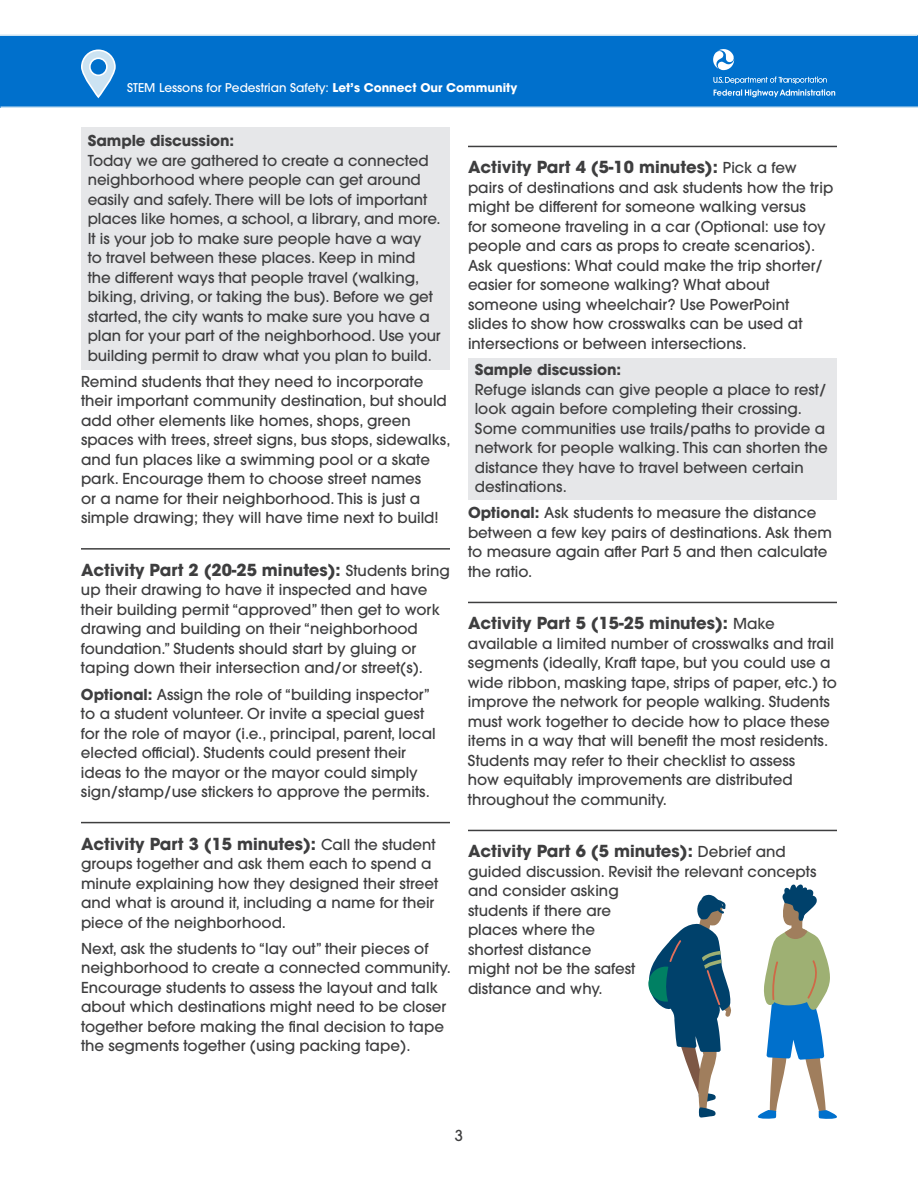
<style>
.page{position:relative;width:918px;height:1188px;background:#fff}
.page>*{position:absolute;margin:0;border:0;box-sizing:border-box;transform-origin:0 0}
.t1{font:700 16.5px "ITC Avant Garde Pro";color:#3e3e3f}
.t2{font:500 15px/19.5px "ITC Avant Garde Pro";color:#3e3e3f}
.t3{font:700 15px "ITC Avant Garde Pro";letter-spacing:-.005em;color:#3e3e3f}
.t4{font:500 12px "ITC Avant Garde Pro";color:#fff}
.s1{font-weight:700}
.s2{font-weight:500;font-size:15px}
</style>
<div class="page">
<div style="left:0;top:35px;width:918px;height:73px;background:#0070cc"></div>
<hr style="left:1px;top:106px;width:917px;height:2px;background:#cce3f2">
<hr style="left:0;top:34px;width:917px;height:2px;background:#cce3f2">
<svg style="left:81px;top:49px;width:35px;height:50px"></svg>
<div style="left:81px;top:127px;width:369px;height:243px;background:#e6e7e9"></div>
<div style="left:468px;top:359px;width:369px;height:141px;background:#e6e7e9"></div>
<hr style="left:81px;top:548px;width:369px;height:2px;background:#3e3e3f">
<hr style="left:81px;top:822px;width:369px;height:1px;background:#3e3e3f">
<hr style="left:468px;top:146px;width:369px;height:1px;background:#3e3e3f">
<hr style="left:468px;top:602px;width:369px;height:1px;background:#3e3e3f">
<hr style="left:468px;top:830px;width:369px;height:1px;background:#3e3e3f">
<svg style="left:758px;top:884px;width:79px;height:235px"></svg>
<svg style="left:648px;top:895px;width:83px;height:223px"></svg>
<svg style="left:713px;top:49px;width:21px;height:22px"></svg>
<svg style="left:714px;top:77px;width:121px;height:20px"></svg>
<p class="t4" style="left:127px;top:80px;width:392px">STEM Lessons for Pedestrian Safety: <span class="s1">Let’s Connect Our Community</span></p>
<h3 class="t3" style="left:88px;top:131px;width:148px">Sample discussion:</h3>
<p class="t2" style="left:88px;top:150px;width:355px">Today we are gathered to create a connected neighborhood where people can get around easily and safely. There will be lots of important places like homes, a school, a library, and more.<br>It is your job to make sure people have a way<br>to travel between these places. Keep in mind the different ways that people travel (walking, biking, driving, or taking the bus). Before we get started, the city wants to make sure you have a plan for your part of the neighborhood. Use your building permit to draw what you plan to build.</p>
<p class="t2" style="left:81px;top:371px;width:371px">Remind students that they need to incorporate their important community destination, but should add other elements like homes, shops, green spaces with trees, street signs, bus stops, sidewalks, and fun places like a swimming pool or a skate park. Encourage them to choose street names<br>or a name for their neighborhood. This is just a simple drawing; they will have time next to build!</p>
<h2 class="t1" style="left:81px;top:559px;width:370px">Activity Part 2 (20-25 minutes): <span class="s2">Students bring</span></h2>
<p class="t2" style="left:81px;top:580px;width:360px">up their drawing to have it inspected and have their building permit “approved” then get to work drawing and building on their “neighborhood foundation.” Students should start by gluing or taping down their intersection and/or street(s).</p>
<h3 class="t2" style="left:81px;top:684px;width:351px"><span class="s1">Optional:</span> Assign the role of “building inspector”</h3>
<p class="t2" style="left:81px;top:704px;width:356px">to a student volunteer. Or invite a special guest for the role of mayor (i.e., principal, parent, local elected official). Students could present their ideas to the mayor or the mayor could simply sign/stamp/use stickers to approve the permits.</p>
<h2 class="t1" style="left:81px;top:832px;width:356px">Activity Part 3 (15 minutes): <span class="s2">Call the student</span></h2>
<p class="t2" style="left:81px;top:854px;width:359px">groups together and ask them each to spend a minute explaining how they designed their street and what is around it, including a name for their piece of the neighborhood.</p>
<p class="t2" style="left:81px;top:938px;width:372px">Next, ask the students to “lay out” their pieces of neighborhood to create a connected community.<br>Encourage students to assess the layout and talk about which destinations might need to be closer together before making the final decision to tape the segments together (using packing tape).</p>
<h2 class="t1" style="left:468px;top:156px;width:330px">Activity Part 4 (5-10 minutes): <span class="s2">Pick a few</span></h2>
<p class="t2" style="left:468px;top:178px;width:367px">pairs of destinations and ask students how the trip might be different for someone walking versus<br>for someone traveling in a car (Optional: use toy people and cars as props to create scenarios).<br>Ask questions: What could make the trip shorter/ easier for someone walking? What about someone using wheelchair? Use PowerPoint<br>slides to show how crosswalks can be used at intersections or between intersections.</p>
<h3 class="t3" style="left:475px;top:360px;width:148px">Sample discussion:</h3>
<p class="t2" style="left:475px;top:379px;width:355px">Refuge islands can give people a place to rest/ look again before completing their crossing.<br>Some communities use trails/paths to provide a network for people walking. This can shorten the distance they have to travel between certain destinations.</p>
<h3 class="t2" style="left:468px;top:503px;width:350px"><span class="s1">Optional:</span> Ask students to measure the distance</h3>
<p class="t2" style="left:468px;top:523px;width:365px">between a few key pairs of destinations. Ask them to measure again after Part 5 and then calculate the ratio.</p>
<h2 class="t1" style="left:468px;top:612px;width:308px">Activity Part 5 (15-25 minutes): <span class="s2">Make</span></h2>
<p class="t2" style="left:468px;top:634px;width:371px">available a limited number of crosswalks and trail segments (ideally, Kraft tape, but you could use a wide ribbon, masking tape, strips of paper, etc.) to improve the network for people walking. Students must work together to decide how to place these items in a way that will benefit the most residents.<br>Students may refer to their checklist to assess<br>how equitably improvements are distributed throughout the community.</p>
<h2 class="t1" style="left:468px;top:840px;width:319px">Activity Part 6 (5 minutes): <span class="s2">Debrief and</span></h2>
<p class="t2" style="left:468px;top:862px;width:350px">guided discussion. Revisit the relevant concepts and consider asking<br>students if there are<br>places where the<br>shortest distance<br>might not be the safest<br>distance and why.</p>
<p class="t2" style="left:455px;top:1126px;width:10px">3</p>
</div>
